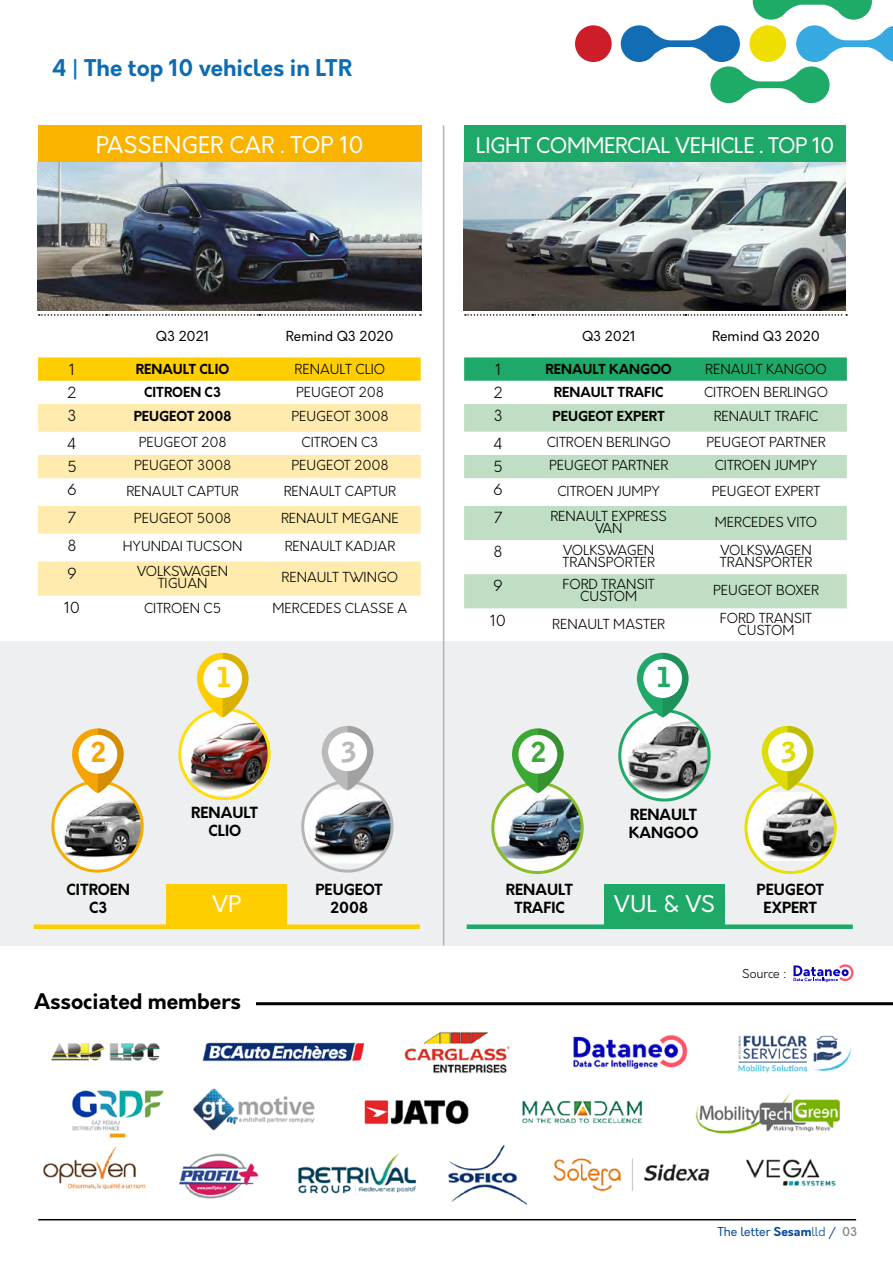
<style>
.page{position:relative;width:893px;height:1263px;background:#fff}
.page>*{position:absolute;margin:0;border:0;box-sizing:border-box;transform-origin:0 0}
.t1{font:900 27.45px "Bell Gothic Std";color:#ffce00}
.t2{font:900 27.45px "Bell Gothic Std";color:#f7a400}
.t3{font:900 27.45px "Bell Gothic Std";color:#bababa}
.t4{font:900 27.45px "Bell Gothic Std";color:#1fa968}
.t5{font:900 27.45px "Bell Gothic Std";color:#3aaa35}
.t6{font:900 27.45px "Bell Gothic Std";color:#dedc00}
.t7{font:22.5px "Orkney";color:#fff}
.t8{font:700 22.5px "Orkney";color:#0d6db4}
.t9{font:21px "Orkney";letter-spacing:-.02em;color:#fff}
.t10{font:700 21px "Orkney";color:#000}
.t11{font:700 15px/18px "Orkney";color:#000;text-align:center}
.t12{font:300 15px "Orkney";color:#000}
.t13{font:300 13.5px/12px "Orkney";color:#000;text-align:center}
.t14{font:700 13.5px "Orkney";color:#000}
.t15{font:13.5px "Orkney";color:#000}
.t16{font:12px "Orkney";color:#024896}
.t17{font:300 12px "Orkney";color:#000}
.s1{font-weight:700}
.s2{font-weight:300}
.s3{font-weight:500;color:#7e868a}
</style>
<div class="page">
<div style="left:575px;top:25px;width:37px;height:37px;background:#cd1d29;border-radius:50%"></div>
<svg style="left:621px;top:0;width:272px;height:103px"></svg>
<hr style="left:38px;top:1219px;width:818px;height:1px;background:#000">
<div style="left:38px;top:125px;width:383px;height:93px;background:#fab400"></div>
<div style="left:464px;top:125px;width:382px;height:93px;background:#1fa968"></div>
<img style="left:38px;top:163px;width:383px;height:147px">
<img style="left:464px;top:163px;width:382px;height:147px">
<hr style="left:256px;top:1002px;width:637px;height:3px;background:#000">
<svg style="left:793px;top:964px;width:61px;height:18px"></svg>
<svg style="left:38px;top:357px;width:383px;height:24px;background:#ffcf08"></svg>
<svg style="left:38px;top:404px;width:383px;height:192px;fill:#ffebad"></svg>
<svg style="left:39px;top:314px;width:382px;height:2px"></svg>
<svg style="left:464px;top:357px;width:383px;height:24px;background:#26ab6c"></svg>
<svg style="left:464px;top:404px;width:383px;height:204px;fill:#bfdec4"></svg>
<svg style="left:465px;top:314px;width:382px;height:2px"></svg>
<img style="left:43px;top:1032px;width:809px;height:173px">
<div style="left:0;top:641px;width:893px;height:304px;background:#eeeff0"></div>
<div style="left:167px;top:884px;width:120px;height:44px;background:#ffce00"></div>
<div style="left:604px;top:884px;width:120px;height:45px;background:#1fa968"></div>
<img style="left:53px;top:782px;width:89px;height:89px;border-radius:45px">
<div style="left:51px;top:780px;width:93px;height:93px;border:3px solid #f5ac00;border-radius:50%"></div>
<svg style="left:493px;top:783px;width:89px;height:89px"></svg>
<img style="left:495px;top:785px;width:87px;height:79px">
<div style="left:491px;top:782px;width:93px;height:92px;border:3px solid #89bd27;border-radius:50%"></div>
<img style="left:305px;top:789px;width:85px;height:74px">
<div style="left:301px;top:780px;width:93px;height:93px;border:3px solid #b5b4b4;border-radius:50%"></div>
<img style="left:748px;top:792px;width:87px;height:69px">
<div style="left:744px;top:782px;width:93px;height:92px;border:3px solid #e8e100;border-radius:50%"></div>
<img style="left:180px;top:711px;width:87px;height:84px">
<div style="left:178px;top:708px;width:93px;height:92px;border:3px solid #ffdd0e;border-radius:50%"></div>
<img style="left:620px;top:712px;width:89px;height:88px">
<div style="left:618px;top:709px;width:93px;height:92px;border:3px solid #1eaa67;border-radius:50%"></div>
<svg style="left:197px;top:653px;width:52px;height:64px"></svg>
<svg style="left:223px;top:653px;width:26px;height:64px"></svg>
<div style="left:203px;top:659px;width:39px;height:39px;background:#fff;border-radius:50%"></div>
<svg style="left:72px;top:728px;width:52px;height:65px"></svg>
<svg style="left:98px;top:728px;width:26px;height:65px"></svg>
<div style="left:79px;top:735px;width:38px;height:39px;background:#fff;border-radius:50%"></div>
<svg style="left:322px;top:726px;width:51px;height:64px"></svg>
<svg style="left:348px;top:726px;width:25px;height:64px"></svg>
<div style="left:328px;top:732px;width:39px;height:39px;background:#fff;border-radius:50%"></div>
<svg style="left:637px;top:653px;width:52px;height:64px"></svg>
<svg style="left:663px;top:653px;width:25px;height:64px"></svg>
<div style="left:643px;top:659px;width:39px;height:39px;background:#fff;border-radius:50%"></div>
<svg style="left:512px;top:728px;width:52px;height:65px"></svg>
<svg style="left:538px;top:728px;width:26px;height:65px"></svg>
<div style="left:518px;top:735px;width:39px;height:39px;background:#fff;border-radius:50%"></div>
<svg style="left:762px;top:726px;width:51px;height:64px"></svg>
<svg style="left:788px;top:726px;width:25px;height:64px"></svg>
<div style="left:768px;top:732px;width:39px;height:39px;background:#fff;border-radius:50%"></div>
<div style="left:34px;top:924px;width:386px;height:5px;background:#ffce00"></div>
<div style="left:467px;top:924px;width:386px;height:5px;background:#1fa968"></div>
<hr style="left:443px;top:125px;width:1px;height:820px;background:#b0b3b8">
<h2 class="t8" style="left:52px;top:53px;width:301px">4 | The top 10 vehicles in LTR</h2>
<h2 class="t7" style="left:96px;top:130px;width:270px">PASSENGER CAR . TOP 10</h2>
<h3 class="t9" style="left:476px;top:132px;width:360px">LIGHT COMMERCIAL VEHICLE . TOP 10</h3>
<p class="t15" style="left:156px;top:328px;width:55px">Q3 2021</p>
<p class="t15" style="left:286px;top:328px;width:109px">Remind Q3 2020</p>
<p class="t15" style="left:582px;top:328px;width:55px">Q3 2021</p>
<p class="t15" style="left:712px;top:328px;width:109px">Remind Q3 2020</p>
<p class="t12" style="left:69px;top:360px;width:7px">1</p>
<p class="t14" style="left:136px;top:360px;width:95px">RENAULT CLIO</p>
<p class="t13" style="left:295px;top:363px;width:92px">RENAULT CLIO</p>
<p class="t12" style="left:68px;top:383px;width:10px">2</p>
<p class="t14" style="left:144px;top:383px;width:78px">CITROEN C3</p>
<p class="t13" style="left:296px;top:387px;width:89px">PEUGEOT 208</p>
<p class="t12" style="left:68px;top:406px;width:10px">3</p>
<p class="t14" style="left:134px;top:407px;width:99px">PEUGEOT 2008</p>
<p class="t13" style="left:291px;top:411px;width:98px">PEUGEOT 3008</p>
<p class="t12" style="left:68px;top:434px;width:10px">4</p>
<p class="t13" style="left:139px;top:436px;width:89px">PEUGEOT 208</p>
<p class="t13" style="left:302px;top:436px;width:78px">CITROEN C3</p>
<p class="t12" style="left:67px;top:457px;width:11px">5</p>
<p class="t13" style="left:134px;top:459px;width:98px">PEUGEOT 3008</p>
<p class="t13" style="left:291px;top:459px;width:98px">PEUGEOT 2008</p>
<p class="t12" style="left:67px;top:480px;width:11px">6</p>
<p class="t13" style="left:126px;top:485px;width:114px">RENAULT CAPTUR</p>
<p class="t13" style="left:284px;top:485px;width:114px">RENAULT CAPTUR</p>
<p class="t12" style="left:68px;top:508px;width:10px">7</p>
<p class="t13" style="left:134px;top:513px;width:99px">PEUGEOT 5008</p>
<p class="t13" style="left:281px;top:513px;width:119px">RENAULT MEGANE</p>
<p class="t12" style="left:68px;top:536px;width:10px">8</p>
<p class="t13" style="left:123px;top:540px;width:121px">HYUNDAI TUCSON</p>
<p class="t13" style="left:285px;top:540px;width:112px">RENAULT KADJAR</p>
<p class="t12" style="left:67px;top:564px;width:11px">9</p>
<p class="t13" style="left:137px;top:565px;width:93px">VOLKSWAGEN<br>TIGUAN</p>
<p class="t13" style="left:282px;top:571px;width:118px">RENAULT TWINGO</p>
<p class="t12" style="left:64px;top:598px;width:17px">10</p>
<p class="t13" style="left:144px;top:602px;width:78px">CITROEN C5</p>
<p class="t13" style="left:273px;top:602px;width:136px">MERCEDES CLASSE A</p>
<p class="t12" style="left:495px;top:360px;width:7px">1</p>
<p class="t14" style="left:546px;top:360px;width:128px">RENAULT KANGOO</p>
<p class="t13" style="left:705px;top:363px;width:123px">RENAULT KANGOO</p>
<p class="t12" style="left:494px;top:383px;width:10px">2</p>
<p class="t14" style="left:554px;top:383px;width:111px">RENAULT TRAFIC</p>
<p class="t13" style="left:704px;top:387px;width:126px">CITROEN BERLINGO</p>
<p class="t12" style="left:494px;top:406px;width:10px">3</p>
<p class="t14" style="left:553px;top:407px;width:114px">PEUGEOT EXPERT</p>
<p class="t13" style="left:714px;top:411px;width:106px">RENAULT TRAFIC</p>
<p class="t12" style="left:494px;top:434px;width:10px">4</p>
<p class="t13" style="left:547px;top:436px;width:126px">CITROEN BERLINGO</p>
<p class="t13" style="left:706px;top:436px;width:121px">PEUGEOT PARTNER</p>
<p class="t12" style="left:494px;top:457px;width:11px">5</p>
<p class="t13" style="left:549px;top:459px;width:121px">PEUGEOT PARTNER</p>
<p class="t13" style="left:715px;top:459px;width:104px">CITROEN JUMPY</p>
<p class="t12" style="left:493px;top:480px;width:11px">6</p>
<p class="t13" style="left:557px;top:485px;width:104px">CITROEN JUMPY</p>
<p class="t13" style="left:712px;top:485px;width:110px">PEUGEOT EXPERT</p>
<p class="t12" style="left:494px;top:508px;width:10px">7</p>
<p class="t13" style="left:550px;top:510px;width:118px">RENAULT EXPRESS<br>VAN</p>
<p class="t13" style="left:715px;top:516px;width:104px">MERCEDES VITO</p>
<p class="t12" style="left:494px;top:542px;width:10px">8</p>
<p class="t13" style="left:563px;top:544px;width:94px;text-align:left">VOLKSWAGEN<br>TRANSPORTER</p>
<p class="t13" style="left:720px;top:544px;width:94px;text-align:left">VOLKSWAGEN<br>TRANSPORTER</p>
<p class="t12" style="left:493px;top:576px;width:11px">9</p>
<p class="t13" style="left:563px;top:578px;width:94px">FORD TRANSIT<br>CUSTOM</p>
<p class="t13" style="left:713px;top:584px;width:107px">PEUGEOT BOXER</p>
<p class="t12" style="left:490px;top:610px;width:17px">10</p>
<p class="t13" style="left:552px;top:618px;width:114px">RENAULT MASTER</p>
<p class="t13" style="left:720px;top:612px;width:94px">FORD TRANSIT<br>CUSTOM</p>
<h1 class="t1" style="left:216px;top:661px;width:17px">1</h1>
<h1 class="t4" style="left:656px;top:661px;width:17px">1</h1>
<h1 class="t2" style="left:91px;top:736px;width:17px">2</h1>
<h1 class="t3" style="left:342px;top:736px;width:17px">3</h1>
<h1 class="t5" style="left:531px;top:736px;width:17px">2</h1>
<h1 class="t6" style="left:782px;top:736px;width:17px">3</h1>
<p class="t11" style="left:191px;top:803px;width:69px">RENAULT<br>CLIO</p>
<p class="t11" style="left:629px;top:805px;width:71px;text-align:left">RENAULT<br>KANGOO</p>
<p class="t11" style="left:67px;top:881px;width:65px">CITROEN<br>C3</p>
<p class="t11" style="left:315px;top:881px;width:69px">PEUGEOT<br>2008</p>
<p class="t11" style="left:506px;top:881px;width:69px">RENAULT<br>TRAFIC</p>
<p class="t11" style="left:757px;top:881px;width:69px">PEUGEOT<br>EXPERT</p>
<h2 class="t7" style="left:212px;top:889px;width:31px">VP</h2>
<h2 class="t7" style="left:614px;top:889px;width:103px">VUL &amp; VS</h2>
<h3 class="t10" style="left:34px;top:987px;width:209px">Associated members</h3>
<p class="t17" style="left:742px;top:966px;width:46px">Source :</p>
<p class="t16" style="left:717px;top:1224px;width:142px">The letter <span class="s1">Sesam</span><span class="s2">lld</span> / <span class="s3">03</span></p>
</div>
